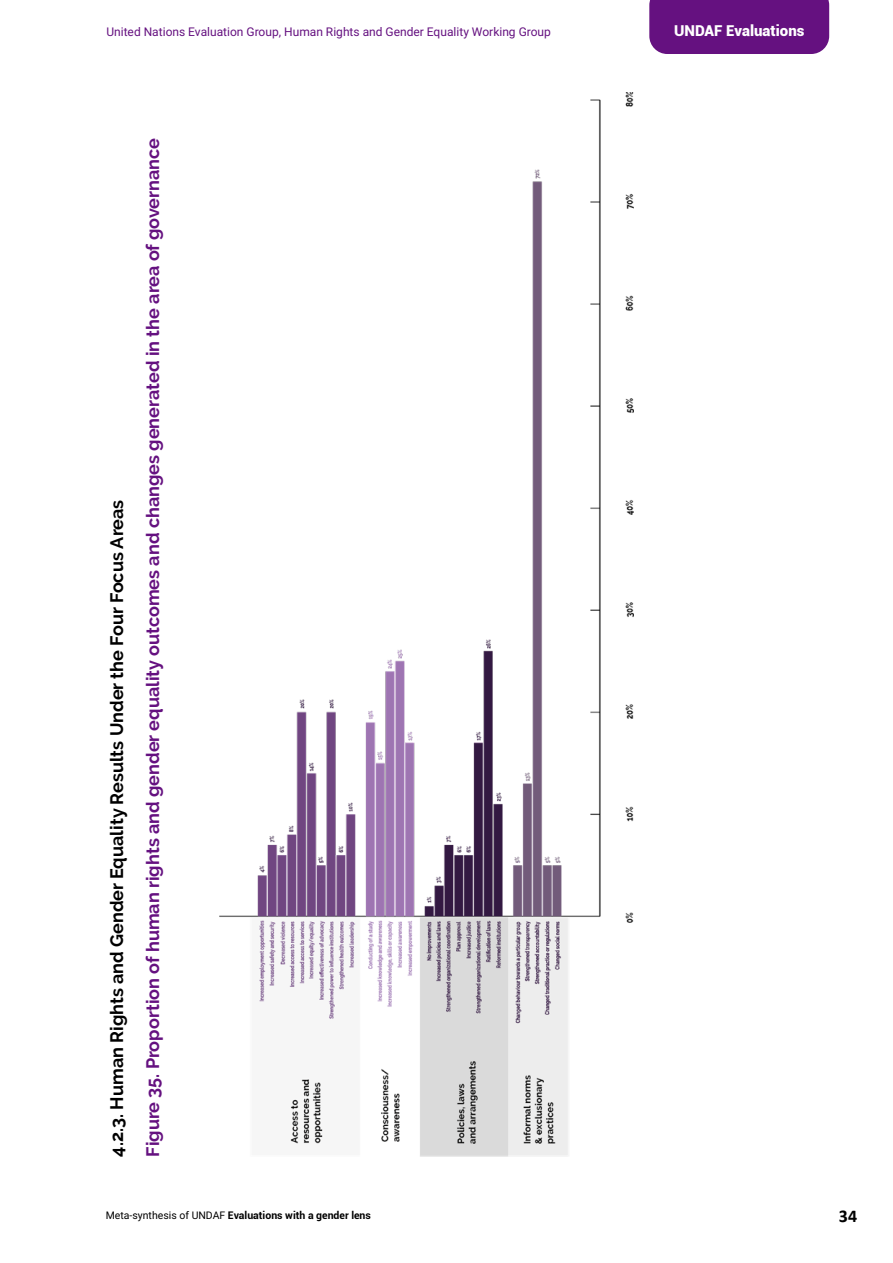
<style>
.page{position:relative;width:893px;height:1263px;background:#fff}
.page>*{position:absolute;margin:0;border:0;box-sizing:border-box;transform-origin:0 0}
.t1{font:700 18px "Raleway";color:#651180}
.t2{font:700 18px "Raleway";color:#000}
.t3{font:700 18px "Calibri";color:#000}
.t4{font:900 15px "Roboto";color:#fff}
.t5{font:12px "Roboto";color:#651180}
.t6{font:700 10.5px "Roboto";color:#000}
.s1{font-weight:400}
</style>
<div class="page">
<div style="left:649px;top:0;width:180px;height:54px;background:#651180"></div>
<img style="left:219px;top:92px;width:415px;height:1065px">
<p class="t5" style="left:106px;top:23px;width:446px">United Nations Evaluation Group, Human Rights and Gender Equality Working Group</p>
<p class="t2" style="left:107px;top:1157px;width:658px;rotate:-90deg">4.2.3. Human Rights and Gender Equality Results Under the Four Focus Areas</p>
<p class="t1" style="left:143px;top:1157px;width:1020px;rotate:-90deg">Figure 35. Proportion of human rights and gender equality outcomes and changes generated in the area of governance</p>
<p class="t4" style="left:674px;top:20px;width:132px">UNDAF Evaluations</p>
<p class="t6" style="left:106px;top:1208px;width:267px"><span class="s1">Meta-synthesis of UNDAF</span> Evaluations with a gender lens</p>
<p class="t3" style="left:839px;top:1204px;width:20px">34</p>
</div>
